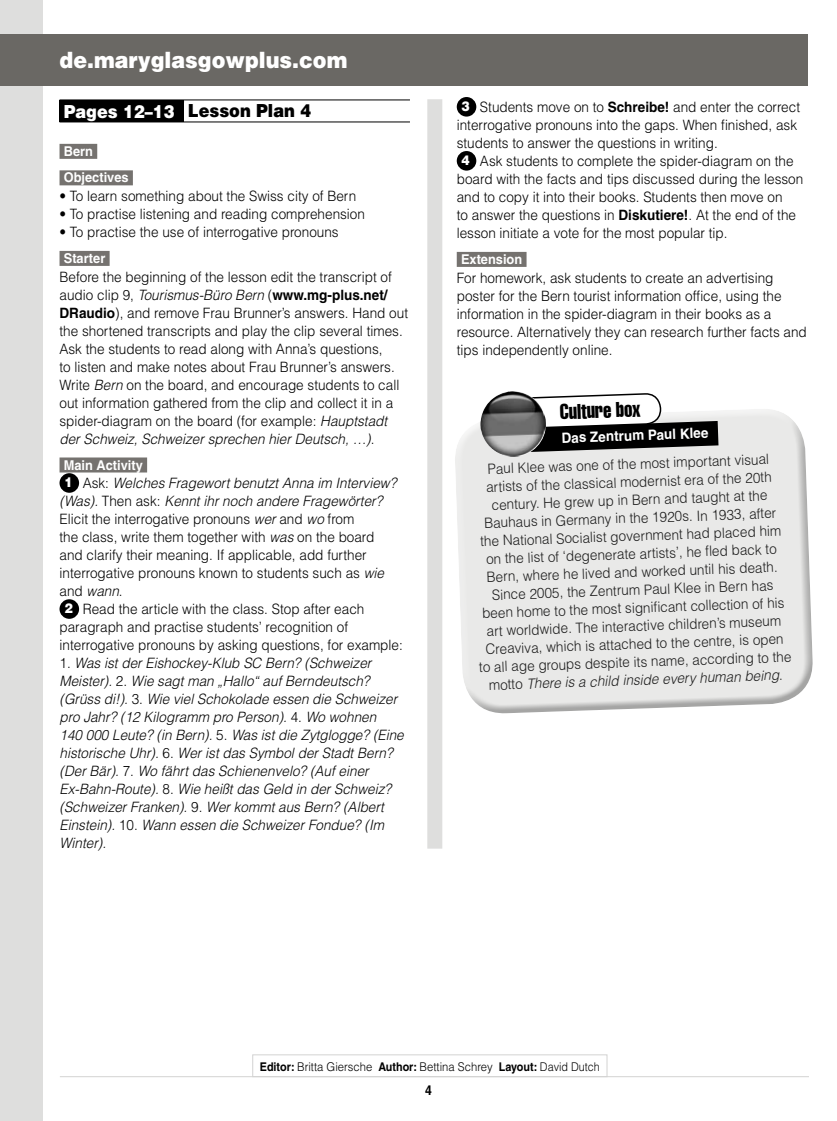
<style>
.page{position:relative;width:837px;height:1121px;background:#fff}
.page>*{position:absolute;margin:0;border:0;box-sizing:border-box;transform-origin:0 0}
.t1{font:900 22.5px "Helvetica LT";color:#fff;scale:.92 1}
.t2{font:extra-condensed 21px "Helvetica LT";color:#000;scale:.92 1}
.t3{font:900 18px "Helvetica LT";color:#000;scale:.9 1}
.t4{font:300 14.25px/18px "Helvetica LT";color:#000;scale:.95 1}
.t5{font:italic 300 14.25px/18px "Helvetica LT";color:#000;scale:.95 1}
.t6{font:300 14.25px/18px "Helvetica LT";color:#1d1d1d;text-align:center;scale:.95 1}
.t7{font:300 14.25px "Helvetica LT";color:#000;scale:.93 1}
.t8{font:700 14.25px "Helvetica LT";color:#fff;scale:.95 1}
.t9{font:700 13.5px/26.5px "Helvetica LT";color:#fff;scale:.95 1}
.t10{font:700 13.5px "Helvetica LT";color:#000;scale:.9 1}
.t11{font:300 12px "Helvetica LT";color:#000;scale:.94 1}
.s1{color:#fff}
.s2{font-style:italic}
.s3{font-weight:700}
.s4{font-weight:900;font-style:normal;font-size:13.5px;color:#fff}
.s5{font-style:normal}
.s6{font-weight:900;font-size:13.5px;color:#fff}
</style>
<div class="page">
<div style="left:0;top:0;width:43px;height:1120px;background:#dededd"></div>
<div style="left:427px;top:99px;width:15px;height:749px;background:#dededd"></div>
<hr style="left:60px;top:100px;width:350px;height:1px;background:#000">
<hr style="left:60px;top:122px;width:350px;height:1px;background:#000">
<div style="left:60px;top:144px;width:37px;height:15px;background:#75726f"></div>
<div style="left:60px;top:170px;width:73px;height:15px;background:#75726f"></div>
<div style="left:60px;top:251px;width:50px;height:15px;background:#75726f"></div>
<div style="left:60px;top:457px;width:87px;height:15px;background:#75726f"></div>
<div style="left:60px;top:101px;width:124px;height:21px;background:#000"></div>
<div style="left:60px;top:473px;width:19px;height:20px;background:#000;border-radius:50%"></div>
<div style="left:60px;top:599px;width:19px;height:20px;background:#000;border-radius:50%"></div>
<div style="left:457px;top:252px;width:70px;height:15px;background:#75726f"></div>
<div style="left:457px;top:97px;width:19px;height:20px;background:#000;border-radius:50%"></div>
<div style="left:457px;top:151px;width:19px;height:20px;background:#000;border-radius:50%"></div>
<div style="left:0;top:34px;width:807px;height:51px;background:#6a6864"></div>
<div style="left:252px;top:1054px;width:355px;height:23px;border:1px solid #d3d3d2"></div>
<hr style="left:60px;top:1076px;width:749px;height:1px;background:#d3d3d2">
<svg style="left:455px;top:418px;width:358px;height:296px;background:#e7e7e7"></svg>
<svg style="left:480px;top:393px;width:239px;height:107px"></svg>
<img style="left:480px;top:391px;width:67px;height:66px">
<h1 class="t1" style="left:60px;top:45px;width:314px">de.maryglasgowplus.com</h1>
<p class="t3" style="left:64px;top:99px;width:276px"><span class="s1">Pages 12–13</span> Lesson Plan 4</p>
<p class="t9" style="left:64px;top:138px;width:70px">Bern<br>Objectives</p>
<p class="t7" style="left:60px;top:187px;width:321px">• To learn something about the Swiss city of Bern</p>
<p class="t7" style="left:60px;top:205px;width:330px">• To practise listening and reading comprehension</p>
<p class="t7" style="left:60px;top:223px;width:302px">• To practise the use of interrogative pronouns</p>
<p class="t9" style="left:64px;top:245px;width:45px">Starter</p>
<p class="t4" style="left:60px;top:267px;width:368px">Before the beginning of the lesson edit the transcript of audio clip 9, <span class="s2">Tourismus-Büro Bern</span> (<span class="s3">www.mg-plus.net/ DRaudio</span>), and remove Frau Brunner’s answers. Hand out the shortened transcripts and play the clip several times.<br>Ask the students to read along with Anna’s questions,<br>to listen and make notes about Frau Brunner’s answers.<br>Write <span class="s2">Bern</span> on the board, and encourage students to call out information gathered from the clip and collect it in a spider-diagram on the board (for example: <span class="s2">Hauptstadt der Schweiz, Schweizer sprechen hier Deutsch, …)</span>.</p>
<p class="t9" style="left:64px;top:451px;width:85px">Main Activity</p>
<p class="t5" style="left:64px;top:474px;width:351px"><span class="s4">1</span> <span class="s5">Ask:</span> Welches Fragewort benutzt Anna im Interview?</p>
<p class="t5" style="left:60px;top:492px;width:342px">(Was). <span class="s5">Then ask:</span> Kennt ihr noch andere Fragewörter?</p>
<p class="t4" style="left:60px;top:510px;width:312px">Elicit the interrogative pronouns <span class="s2">wer</span> and <span class="s2">wo</span> from</p>
<p class="t4" style="left:60px;top:528px;width:333px">the class, write them together with <span class="s2">was</span> on the board</p>
<p class="t4" style="left:60px;top:546px;width:325px">and clarify their meaning. If applicable, add further</p>
<p class="t4" style="left:60px;top:564px;width:343px">interrogative pronouns known to students such as <span class="s2">wie</span></p>
<p class="t4" style="left:60px;top:582px;width:68px">and <span class="s2">wann</span>.</p>
<p class="t4" style="left:64px;top:600px;width:317px"><span class="s6">2</span> Read the article with the class. Stop after each</p>
<p class="t4" style="left:60px;top:618px;width:305px">paragraph and practise students’ recognition of</p>
<p class="t4" style="left:60px;top:636px;width:363px">interrogative pronouns by asking questions, for example:</p>
<p class="t5" style="left:60px;top:654px;width:364px"><span class="s5">1.</span> Was ist der Eishockey-Klub SC Bern? (Schweizer Meister). <span class="s5">2.</span> Wie sagt man „Hallo“ auf Berndeutsch? (Grüss di!). <span class="s5">3.</span> Wie viel Schokolade essen die Schweizer pro Jahr? (12 Kilogramm pro Person). <span class="s5">4.</span> Wo wohnen<br>140 000 Leute? (in Bern). <span class="s5">5.</span> Was ist die Zytglogge? (Eine historische Uhr). <span class="s5">6.</span> Wer ist das Symbol der Stadt Bern? (Der Bär). <span class="s5">7.</span> Wo fährt das Schienenvelo? (Auf einer Ex-Bahn-Route). <span class="s5">8.</span> Wie heißt das Geld in der Schweiz? (Schweizer Franken). <span class="s5">9.</span> Wer kommt aus Bern? (Albert Einstein). <span class="s5">10.</span> Wann essen die Schweizer Fondue? (Im Winter).</p>
<p class="t4" style="left:462px;top:98px;width:358px"><span class="s6">3</span> Students move on to <span class="s3">Schreibe!</span> and enter the correct</p>
<p class="t4" style="left:457px;top:116px;width:360px">interrogative pronouns into the gaps. When finished, ask</p>
<p class="t4" style="left:457px;top:134px;width:276px">students to answer the questions in writing.</p>
<p class="t4" style="left:462px;top:152px;width:351px"><span class="s6">4</span> Ask students to complete the spider-diagram on the</p>
<p class="t4" style="left:457px;top:170px;width:366px">board with the facts and tips discussed during the lesson</p>
<p class="t4" style="left:457px;top:188px;width:344px">and to copy it into their books. Students then move on</p>
<p class="t4" style="left:457px;top:206px;width:359px">to answer the questions in <span class="s3">Diskutiere!</span>. At the end of the</p>
<p class="t4" style="left:457px;top:224px;width:287px">lesson initiate a vote for the most popular tip.</p>
<p class="t9" style="left:461px;top:246px;width:66px">Extension</p>
<p class="t4" style="left:457px;top:268px;width:370px">For homework, ask students to create an advertising poster for the Bern tourist information office, using the information in the spider-diagram in their books as a resource. Alternatively they can research further facts and tips independently online.</p>
<h2 class="t2" style="left:559px;top:398px;width:89px;rotate:-2deg">Culture box</h2>
<p class="t8" style="left:561px;top:429px;width:156px;rotate:-2deg">Das Zentrum PaulKlee</p>
<p class="t6" style="left:472px;top:460px;width:330px;rotate:-2deg">Paul Klee was one of the most important visual artists of the classical modernist era of the 20th century. He grew up in Bern and taught at the Bauhaus in Germany in the 1920s. In 1933, after the National Socialist government had placed him on the list of ‘degenerate artists’, he fl ed back to Bern, where he lived and worked until his death.<br>Since 2005, the Zentrum Paul Klee in Bern has been home to the most signifi cant collection of his art worldwide. The interactive children’s museum Creaviva, which is attached to the centre, is open to all age groups despite its name, according to the motto <span class="s2">There is a child inside every human being</span>.</p>
<p class="t11" style="left:260px;top:1058px;width:363px"><span class="s3">Editor:</span> Britta Giersche <span class="s3">Author:</span> Bettina Schrey <span class="s3">Layout:</span> David Dutch</p>
<p class="t10" style="left:425px;top:1082px;width:9px">4</p>
</div>
